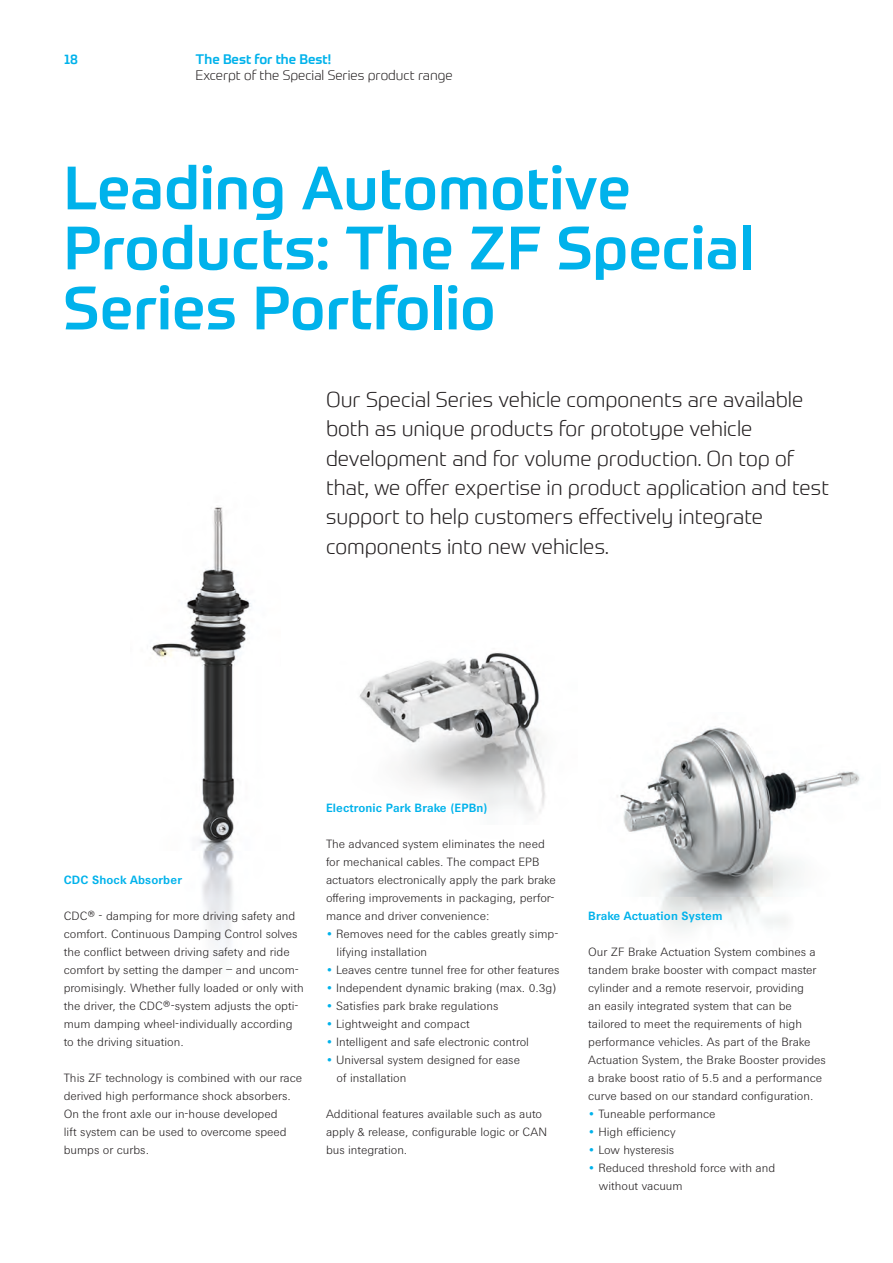
<style>
.page{position:relative;width:893px;height:1263px;background:#fff}
.page>*{position:absolute;margin:0;border:0;box-sizing:border-box;transform-origin:0 0}
.t1{font:500 60px/60px "ZF Prometo";letter-spacing:.01em;color:#00b2eb}
.t2{font:300 21px/29.4px "ZF Prometo";color:#231f20}
.t3{font:300 13.5px "ZF Prometo";color:#231f20}
.t4{font:500 13.5px "ZF Prometo";color:#00b2eb}
.t5{font:300 12px/18px "ZF Sans";color:#231f20}
.t6{font:700 12px "ZF Sans";letter-spacing:.01em;color:#00b2eb}
.s1{color:#00b2eb}
</style>
<div class="page">
<img style="left:617px;top:726px;width:243px;height:205px">
<img style="left:152px;top:507px;width:100px;height:441px">
<img style="left:359px;top:652px;width:186px;height:161px">
<p class="t4" style="left:64px;top:50px;width:15px">18</p>
<p class="t4" style="left:196px;top:50px;width:137px">The Best for the Best!</p>
<p class="t3" style="left:196px;top:67px;width:259px">Excerpt of the Special Series product range</p>
<h1 class="t1" style="left:64px;top:158px;width:691px">Leading Automotive<br>Products: The ZF Special<br>Series Portfolio</h1>
<p class="t2" style="left:326px;top:384px;width:505px">Our Special Series vehicle components are available both as unique products for prototype vehicle development and for volume production. On top of that, we offer expertise in product application and test support to help customers effectively integrate components into new vehicles.</p>
<p class="t6" style="left:64px;top:872px;width:120px">CDC Shock Absorber</p>
<p class="t5" style="left:64px;top:907px;width:241px">CDC® - damping for more driving safety and comfort. Continuous Damping Control solves the conflict between driving safety and ride comfort by setting the damper – and uncom&shy;promisingly. Whether fully loaded or only with the driver, the CDC®-system adjusts the opti&shy;mum damping wheel-individually according to the driving situation.</p>
<p class="t5" style="left:64px;top:1069px;width:240px">This ZF technology is combined with our race derived high performance shock absorbers.<br>On the front axle our in-house developed<br>lift system can be used to overcome speed bumps or curbs.</p>
<p class="t6" style="left:326px;top:800px;width:163px">Electronic Park Brake (EPBn)</p>
<p class="t5" style="left:326px;top:835px;width:231px">The advanced system eliminates the need for mechanical cables. The compact EPB actuators electronically apply the park brake offering improvements in packaging, perfor&shy;mance and driver convenience:</p>
<p class="t5" style="left:337px;top:925px;width:223px;text-indent:-11px"><span class="s1">•</span> Removes need for the cables greatly simp&shy;lifying installation</p>
<p class="t5" style="left:326px;top:961px;width:235px"><span class="s1">•</span> Leaves centre tunnel free for other features</p>
<p class="t5" style="left:326px;top:979px;width:232px"><span class="s1">•</span> Independent dynamic braking (max. 0.3g)</p>
<p class="t5" style="left:326px;top:997px;width:174px"><span class="s1">•</span> Satisfies park brake regulations</p>
<p class="t5" style="left:326px;top:1015px;width:145px"><span class="s1">•</span> Lightweight and compact</p>
<p class="t5" style="left:326px;top:1033px;width:205px"><span class="s1">•</span> Intelligent and safe electronic control</p>
<p class="t5" style="left:337px;top:1051px;width:185px;text-indent:-11px"><span class="s1">•</span> Universal system designed for ease of installation</p>
<p class="t5" style="left:326px;top:1105px;width:223px">Additional features available such as auto apply &amp; release, configurable logic or CAN bus integration.</p>
<p class="t6" style="left:588px;top:908px;width:136px">Brake Actuation System</p>
<p class="t5" style="left:588px;top:943px;width:239px">Our ZF Brake Actuation System combines a tandem brake booster with compact master cylinder and a remote reservoir, providing<br>an easily integrated system that can be tailored to meet the requirements of high performance vehicles. As part of the Brake Actuation System, the Brake Booster provides a brake boost ratio of 5.5 and a performance curve based on our standard configuration.</p>
<p class="t5" style="left:588px;top:1105px;width:129px"><span class="s1">•</span> Tuneable performance</p>
<p class="t5" style="left:588px;top:1123px;width:89px"><span class="s1">•</span> High efficiency</p>
<p class="t5" style="left:588px;top:1141px;width:88px"><span class="s1">•</span> Low hysteresis</p>
<p class="t5" style="left:599px;top:1159px;width:178px;text-indent:-11px"><span class="s1">•</span> Reduced threshold force with and without vacuum</p>
</div>
